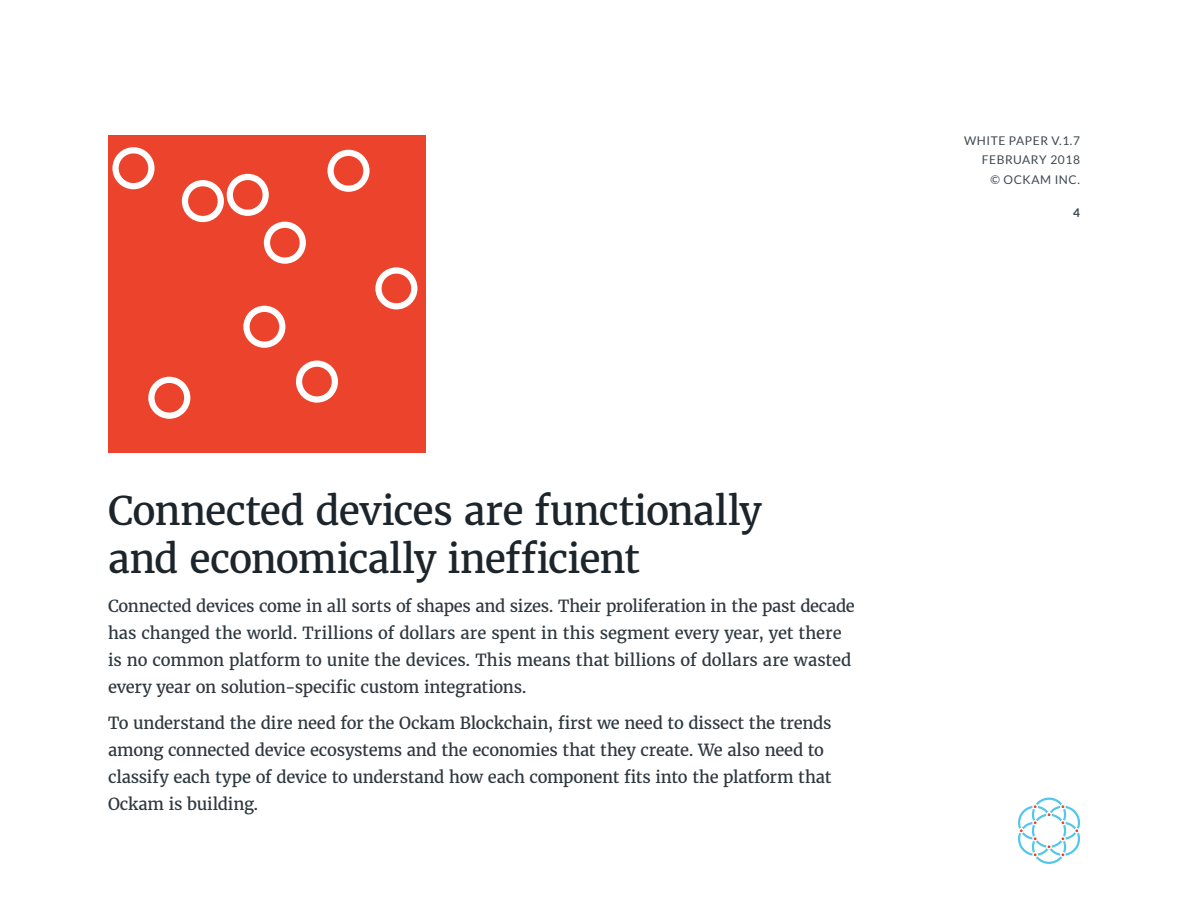
<style>
.page{position:relative;width:1188px;height:918px;background:#fff}
.page>*{position:absolute;margin:0;border:0;box-sizing:border-box;transform-origin:0 0}
.t1{font:39px/48px "Merriweather";letter-spacing:-.02em;color:#1c252b}
.Large_Introduction{font:16.5px/27px "Merriweather";letter-spacing:-.01em;color:#2e383f}
.t2{font:12px/19.5px "Lato";letter-spacing:.05em;color:#3e4951;text-align:right}
.t3{font:700 12px "Lato";color:#3e4951}
</style>
<div class="page">
<svg style="left:1018px;top:797px;width:63px;height:67px"></svg>
<div style="left:108px;top:135px;width:317px;height:317px;background:#ec442c"></div>
<div style="left:148px;top:377px;width:42px;height:42px;background:#fff;border-radius:50%"></div>
<div style="left:155px;top:383px;width:29px;height:30px;background:#ec432d;border-radius:50%"></div>
<svg style="left:375px;top:267px;width:42px;height:42px"></svg>
<div style="left:382px;top:274px;width:29px;height:29px;background:#ec432d;border-radius:50%"></div>
<div style="left:243px;top:306px;width:42px;height:42px;background:#fff;border-radius:50%"></div>
<div style="left:250px;top:312px;width:29px;height:30px;background:#ec432d;border-radius:50%"></div>
<div style="left:182px;top:180px;width:42px;height:42px;background:#fff;border-radius:50%"></div>
<div style="left:188px;top:186px;width:30px;height:30px;background:#ec432d;border-radius:50%"></div>
<div style="left:227px;top:174px;width:42px;height:42px;background:#fff;border-radius:50%"></div>
<div style="left:233px;top:180px;width:30px;height:30px;background:#ec432d;border-radius:50%"></div>
<div style="left:296px;top:361px;width:42px;height:42px;background:#fff;border-radius:50%"></div>
<div style="left:302px;top:367px;width:30px;height:29px;background:#ec432d;border-radius:50%"></div>
<div style="left:264px;top:222px;width:42px;height:42px;background:#fff;border-radius:50%"></div>
<div style="left:270px;top:228px;width:30px;height:29px;background:#ec432d;border-radius:50%"></div>
<div style="left:112px;top:147px;width:43px;height:42px;background:#fff;border-radius:50%"></div>
<div style="left:119px;top:153px;width:29px;height:30px;background:#ec432d;border-radius:50%"></div>
<div style="left:327px;top:150px;width:43px;height:42px;background:#fff;border-radius:50%"></div>
<div style="left:334px;top:156px;width:29px;height:30px;background:#ec432d;border-radius:50%"></div>
<p class="t2" style="left:964px;top:130px;width:117px">WHITE PAPER V.1.7<br>FEBRUARY 2018<br>© OCKAM INC.</p>
<p class="t3" style="left:1073px;top:205px;width:8px">4</p>
<h1 class="t1" style="left:108px;top:486px;width:656px">Connected devices are functionally and economically inefficient</h1>
<p class="Large_Introduction" style="left:108px;top:592px;width:748px">Connected devices come in all sorts of shapes and sizes. Their proliferation in the past decade has changed the world. Trillions of dollars are spent in this segment every year, yet there is no common platform to unite the devices. This means that billions of dollars are wasted every year on solution-specific custom integrations.</p>
<p class="Large_Introduction" style="left:108px;top:709px;width:725px">To understand the dire need for the Ockam Blockchain, first we need to dissect the trends among connected device ecosystems and the economies that they create. We also need to classify each type of device to understand how each component fits into the platform that Ockam is building.</p>
</div>
